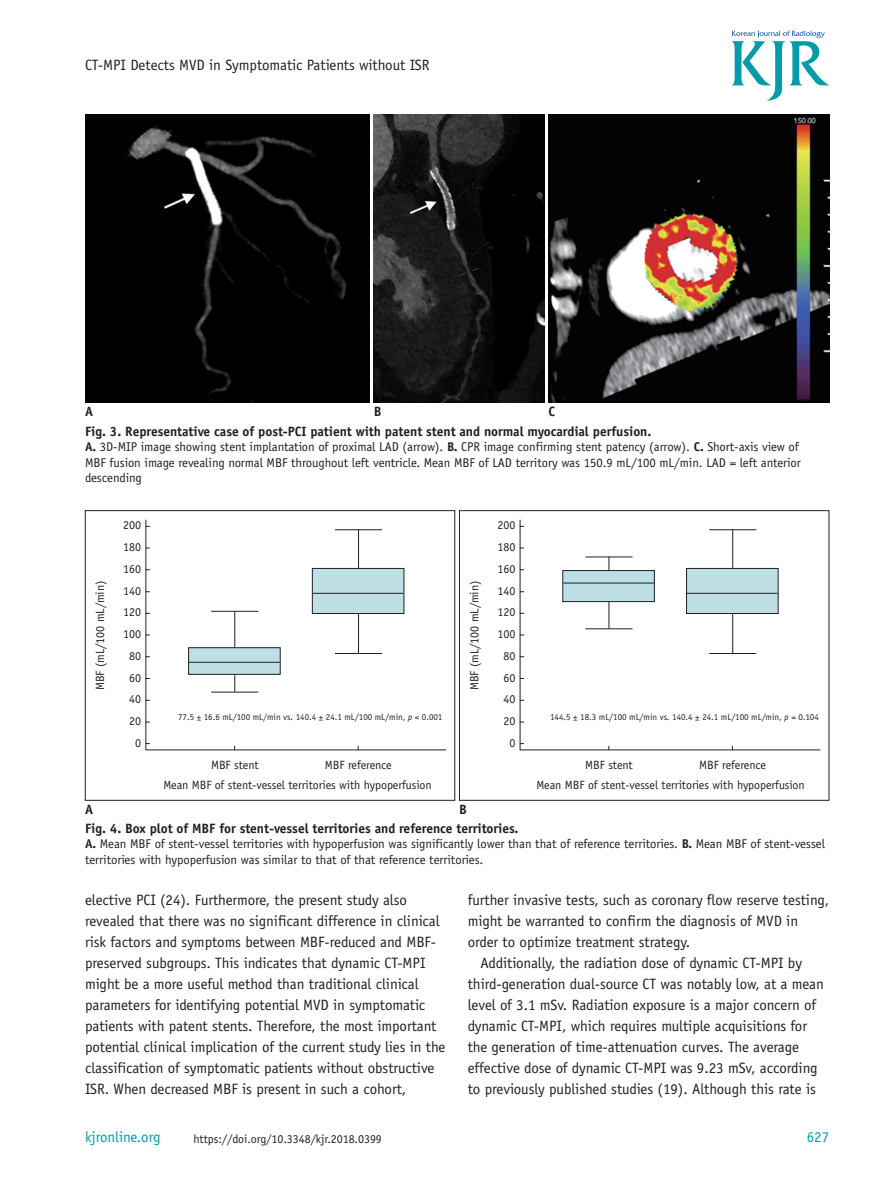
<style>
.page{position:relative;width:893px;height:1191px;background:#fff}
.page>*{position:absolute;margin:0;border:0;box-sizing:border-box;transform-origin:0 0}
.본문{font:15px/21px "Officina Sans Std";letter-spacing:-.005em;color:#231f20}
.t1{font:15px "Officina Sans Std";letter-spacing:-.005em;color:#009caa}
.그림제목{font:700 13.5px "Officina Sans Std";letter-spacing:-.005em;color:#231f20}
.그림제목1{font:12.75px/15.3px "Officina Sans Std";letter-spacing:-.005em;color:#231f20}
.그림글{font:12px "Officina Sans Std";letter-spacing:-.005em;color:#231f20}
.t2{font:9px "Officina Sans Std";letter-spacing:-.005em;color:#231f20}
.s1{font-weight:700}
.s2{font-style:italic}
</style>
<div class="page">
<svg style="left:732px;top:31px;width:97px;height:70px"></svg>
<img style="left:85px;top:115px;width:284px;height:288px">
<img style="left:373px;top:115px;width:171px;height:288px">
<img style="left:549px;top:115px;width:280px;height:288px">
<div style="left:85px;top:510px;width:370px;height:290px;border:1px solid #231f20"></div>
<hr style="left:146px;top:520px;width:1px;height:230px;background:#231f20">
<hr style="left:146px;top:749px;width:300px;height:1px;background:#231f20">
<hr style="left:235px;top:611px;width:1px;height:81px;background:#231f20">
<hr style="left:211px;top:611px;width:47px;height:1px;background:#231f20">
<hr style="left:211px;top:692px;width:47px;height:1px;background:#231f20">
<hr style="left:358px;top:529px;width:1px;height:124px;background:#231f20">
<hr style="left:335px;top:529px;width:47px;height:1px;background:#231f20">
<hr style="left:335px;top:653px;width:47px;height:1px;background:#231f20">
<div style="left:189px;top:647px;width:91px;height:27px;background:#bddfe5"></div>
<div style="left:188px;top:647px;width:92px;height:27px;border:1px solid #231f20"></div>
<div style="left:312px;top:568px;width:92px;height:45px;background:#bddfe5"></div>
<div style="left:312px;top:568px;width:92px;height:46px;border:1px solid #231f20"></div>
<hr style="left:189px;top:662px;width:91px;height:1px;background:#231f20">
<hr style="left:313px;top:593px;width:90px;height:1px;background:#231f20">
<div style="left:459px;top:510px;width:370px;height:290px;border:1px solid #231f20"></div>
<hr style="left:520px;top:520px;width:1px;height:230px;background:#231f20">
<hr style="left:520px;top:749px;width:300px;height:1px;background:#231f20">
<hr style="left:609px;top:557px;width:1px;height:72px;background:#231f20">
<hr style="left:585px;top:557px;width:47px;height:1px;background:#231f20">
<hr style="left:585px;top:628px;width:47px;height:1px;background:#231f20">
<hr style="left:732px;top:529px;width:1px;height:124px;background:#231f20">
<hr style="left:709px;top:529px;width:47px;height:1px;background:#231f20">
<hr style="left:709px;top:653px;width:47px;height:1px;background:#231f20">
<div style="left:563px;top:570px;width:91px;height:31px;background:#bddfe5"></div>
<div style="left:562px;top:570px;width:93px;height:32px;border:1px solid #231f20"></div>
<div style="left:686px;top:568px;width:92px;height:45px;background:#bddfe5"></div>
<div style="left:686px;top:568px;width:92px;height:46px;border:1px solid #231f20"></div>
<hr style="left:563px;top:583px;width:91px;height:1px;background:#231f20">
<hr style="left:687px;top:593px;width:91px;height:1px;background:#231f20">
<p class="본문" style="left:85px;top:54px;width:346px">CT-MPI Detects MVD in Symptomatic Patients without ISR</p>
<p class="그림제목" style="left:85px;top:403px;width:10px">A</p>
<p class="그림제목" style="left:374px;top:403px;width:9px">B</p>
<p class="그림제목" style="left:549px;top:403px;width:8px">C</p>
<p class="그림제목" style="left:85px;top:422px;width:568px">Fig. 3. Representative case of post-PCI patient with patent stent and normal myocardial perfusion.</p>
<p class="그림제목1" style="left:85px;top:439px;width:717px"><span class="s1">A.</span> 3D-MIP image showing stent implantation of proximal LAD (arrow). <span class="s1">B.</span> CPR image confirming stent patency (arrow). <span class="s1">C.</span> Short-axis view of<br>MBF fusion image revealing normal MBF throughout left ventricle. Mean MBF of LAD territory was 150.9 mL/100 mL/min. LAD = left anterior descending</p>
<p class="그림글" style="left:93px;top:690px;width:111px;rotate:-90deg">MBF (mL/100 mL/min)</p>
<p class="그림글" style="left:123px;top:518px;width:19px">200</p>
<p class="그림글" style="left:123px;top:540px;width:19px">180</p>
<p class="그림글" style="left:123px;top:562px;width:19px">160</p>
<p class="그림글" style="left:123px;top:583px;width:19px">140</p>
<p class="그림글" style="left:123px;top:605px;width:19px">120</p>
<p class="그림글" style="left:123px;top:627px;width:19px">100</p>
<p class="그림글" style="left:129px;top:649px;width:13px">80</p>
<p class="그림글" style="left:129px;top:670px;width:13px">60</p>
<p class="그림글" style="left:129px;top:692px;width:13px">40</p>
<p class="그림글" style="left:129px;top:714px;width:13px">20</p>
<p class="그림글" style="left:135px;top:736px;width:7px">0</p>
<p class="그림제목" style="left:85px;top:801px;width:10px">A</p>
<p class="t2" style="left:178px;top:712px;width:266px">77.5 ± 16.6 mL/100 mL/min vs. 140.4 ± 24.1 mL/100 mL/min, <span class="s2">p</span> &lt; 0.001</p>
<p class="그림글" style="left:211px;top:757px;width:49px">MBF stent</p>
<p class="그림글" style="left:325px;top:757px;width:68px">MBF reference</p>
<p class="그림글" style="left:163px;top:778px;width:270px">Mean MBF of stent-vessel territories with hypoperfusion</p>
<p class="그림글" style="left:467px;top:690px;width:111px;rotate:-90deg">MBF (mL/100 mL/min)</p>
<p class="그림글" style="left:497px;top:518px;width:19px">200</p>
<p class="그림글" style="left:497px;top:540px;width:19px">180</p>
<p class="그림글" style="left:497px;top:562px;width:19px">160</p>
<p class="그림글" style="left:497px;top:583px;width:19px">140</p>
<p class="그림글" style="left:497px;top:605px;width:19px">120</p>
<p class="그림글" style="left:497px;top:627px;width:19px">100</p>
<p class="그림글" style="left:503px;top:649px;width:13px">80</p>
<p class="그림글" style="left:503px;top:670px;width:13px">60</p>
<p class="그림글" style="left:503px;top:692px;width:13px">40</p>
<p class="그림글" style="left:503px;top:714px;width:13px">20</p>
<p class="그림글" style="left:509px;top:736px;width:7px">0</p>
<p class="그림제목" style="left:459px;top:801px;width:9px">B</p>
<p class="t2" style="left:550px;top:712px;width:270px">144.5 ± 18.3 mL/100 mL/min vs. 140.4 ± 24.1 mL/100 mL/min, <span class="s2">p</span> = 0.104</p>
<p class="그림글" style="left:585px;top:757px;width:49px">MBF stent</p>
<p class="그림글" style="left:699px;top:757px;width:68px">MBF reference</p>
<p class="그림글" style="left:537px;top:778px;width:270px">Mean MBF of stent-vessel territories with hypoperfusion</p>
<p class="그림제목" style="left:85px;top:819px;width:435px">Fig. 4. Box plot of MBF for stent-vessel territories and reference territories.</p>
<p class="그림제목1" style="left:85px;top:836px;width:741px"><span class="s1">A.</span> Mean MBF of stent-vessel territories with hypoperfusion was significantly lower than that of reference territories. <span class="s1">B.</span> Mean MBF of stent-vessel territories with hypoperfusion was similar to that of that reference territories.</p>
<p class="본문" style="left:85px;top:889px;width:362px">elective PCI (24). Furthermore, the present study also revealed that there was no significant difference in clinical risk factors and symptoms between MBF-reduced and MBF&shy;preserved subgroups. This indicates that dynamic CT-MPI might be a more useful method than traditional clinical parameters for identifying potential MVD in symptomatic patients with patent stents. Therefore, the most important potential clinical implication of the current study lies in the classification of symptomatic patients without obstructive ISR. When decreased MBF is present in such a cohort,</p>
<p class="본문" style="left:468px;top:889px;width:363px">further invasive tests, such as coronary flow reserve testing, might be warranted to confirm the diagnosis of MVD in order to optimize treatment strategy.</p>
<p class="본문" style="left:468px;top:952px;width:358px;text-indent:13px">Additionally, the radiation dose of dynamic CT-MPI by third-generation dual-source CT was notably low, at a mean level of 3.1 mSv. Radiation exposure is a major concern of dynamic CT-MPI, which requires multiple acquisitions for the generation of time-attenuation curves. The average effective dose of dynamic CT-MPI was 9.23 mSv, according to previously published studies (19). Although this rate is</p>
<p class="t1" style="left:85px;top:1128px;width:77px">kjronline.org</p>
<p class="그림글" style="left:194px;top:1132px;width:190px">https://doi.org/10.3348/kjr.2018.0399</p>
<p class="t1" style="left:807px;top:1128px;width:24px">627</p>
</div>
